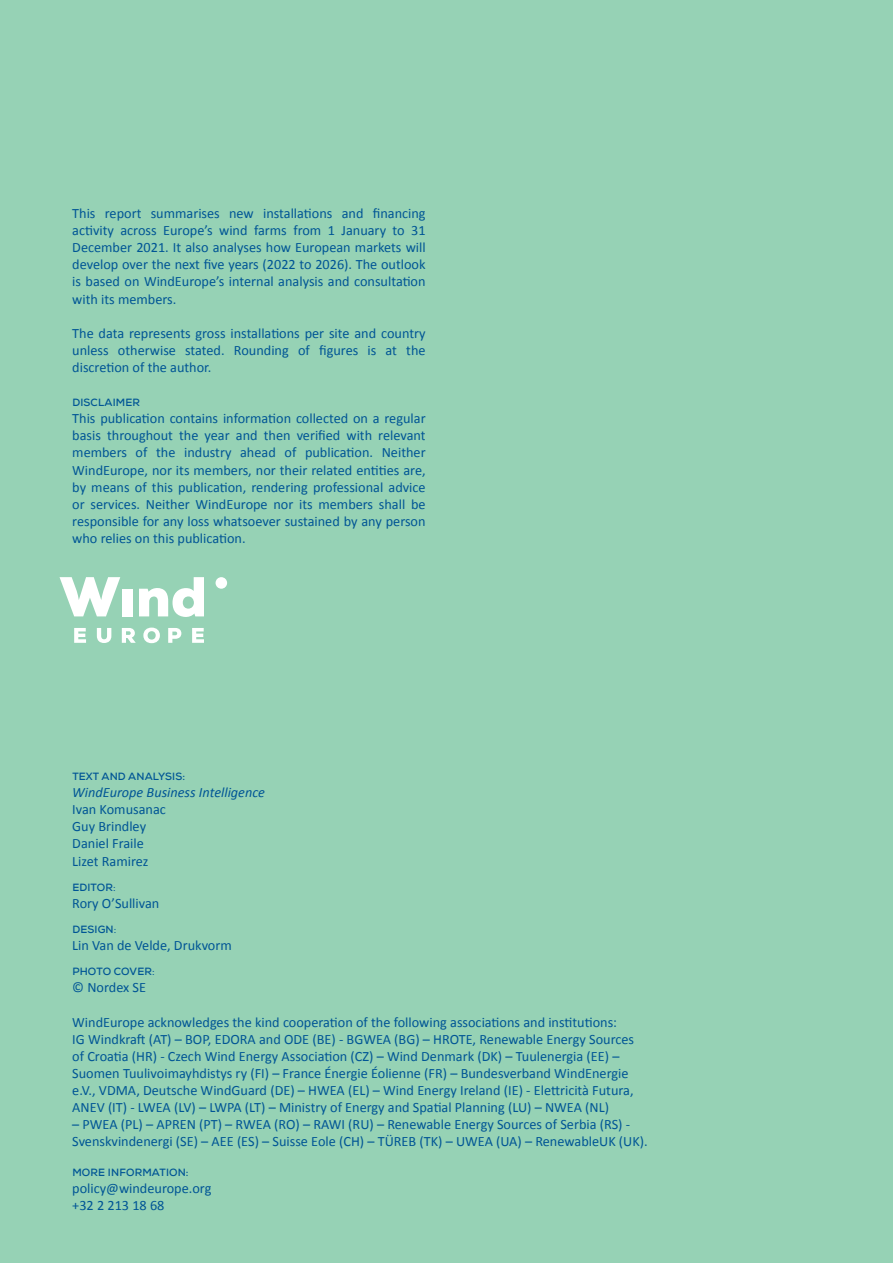
<style>
.page{position:relative;width:893px;height:1263px;background:#96d2b5}
.page>*{position:absolute;margin:0;border:0;box-sizing:border-box;transform-origin:0 0}
.t1{font:14.25px/17.1px "Calibri";color:#005595;text-align:justify}
.t2{font:italic 14.25px "Calibri";color:#005595}
.t3{font:700 10.5px "Nexa";letter-spacing:.015em;color:#005595}
.s1{font-weight:400}
</style>
<div class="page">
<svg style="left:60px;top:577px;width:60px;height:39px"></svg>
<div style="left:216px;top:577px;width:11px;height:12px;background:#fff;border-radius:50%"></div>
<svg style="left:74px;top:628px;width:12px;height:15px"></svg>
<svg style="left:122px;top:628px;width:14px;height:15px"></svg>
<svg style="left:143px;top:628px;width:17px;height:15px"></svg>
<svg style="left:168px;top:628px;width:13px;height:15px"></svg>
<svg style="left:192px;top:628px;width:12px;height:15px"></svg>
<div style="left:122px;top:589px;width:10px;height:27px;background:#fff"></div>
<svg style="left:139px;top:577px;width:65px;height:40px"></svg>
<svg style="left:97px;top:628px;width:14px;height:15px"></svg>
<p class="t1" style="left:72px;top:205px;width:355px">This report summarises new installations and financing activity across Europe’s wind farms from 1 January to 31<br>December 2021. It also analyses how European markets will develop over the next five years (2022 to 2026). The outlook is based on WindEurope’s internal analysis and consultation with its members.</p>
<p class="t1" style="left:72px;top:324px;width:355px">The data represents gross installations per site and country unless otherwise stated. Rounding of figures is at the discretion of the author.</p>
<p class="t3" style="left:72px;top:396px;width:69px">DISCLAIMER</p>
<p class="t1" style="left:72px;top:410px;width:355px">This publication contains information collected on a regular basis throughout the year and then verified with relevant members of the industry ahead of publication. Neither WindEurope, nor its members, nor their related entities are, by means of this publication, rendering professional advice or services. Neither WindEurope nor its members shall be responsible for any loss whatsoever sustained by any person who relies on this publication.</p>
<p class="t3" style="left:72px;top:770px;width:114px">TEXT AND ANALYSIS:</p>
<p class="t2" style="left:72px;top:783px;width:194px">WindEurope Business Intelligence</p>
<p class="t1" style="left:72px;top:801px;width:95px">Ivan Komusanac</p>
<p class="t1" style="left:72px;top:818px;width:75px">Guy Brindley</p>
<p class="t1" style="left:72px;top:835px;width:73px">Daniel Fraile</p>
<p class="t1" style="left:72px;top:852px;width:78px">Lizet Ramirez</p>
<p class="t3" style="left:72px;top:880px;width:45px">EDITOR<span class="s1">:</span></p>
<p class="t1" style="left:72px;top:895px;width:89px">Rory O’Sullivan</p>
<p class="t3" style="left:72px;top:923px;width:46px">DESIGN<span class="s1">:</span></p>
<p class="t1" style="left:72px;top:937px;width:161px">Lin Van de Velde, Drukvorm</p>
<p class="t3" style="left:72px;top:965px;width:84px">PHOTO COVER<span class="s1">:</span></p>
<p class="t1" style="left:72px;top:979px;width:75px">© Nordex SE</p>
<p class="t1" style="left:72px;top:1013px;width:546px">WindEurope acknowledges the kind cooperation of the following associations and institutions:</p>
<p class="t1" style="left:72px;top:1030px;width:563px;text-align:left">IG Windkraft (AT) – BOP, EDORA and ODE (BE) - BGWEA (BG) – HROTE, Renewable Energy Sources of Croatia (HR) - Czech Wind Energy Association (CZ) – Wind Denmark (DK) – Tuulenergia (EE) – Suomen Tuulivoimayhdistys ry (FI) – France Énergie Éolienne (FR) – Bundesverband WindEnergie e.V., VDMA, Deutsche WindGuard (DE) – HWEA (EL) – Wind Energy Ireland (IE) - Elettricità Futura, ANEV (IT) - LWEA (LV) – LWPA (LT) – Ministry of Energy and Spatial Planning (LU) – NWEA (NL)</p>
<p class="t1" style="left:72px;top:1116px;width:577px">– PWEA (PL) – APREN (PT) – RWEA (RO) – RAWI (RU) – Renewable Energy Sources of Serbia (RS) -<br>Svenskvindenergi (SE) – AEE (ES) – Suisse Eole (CH) – TÜREB (TK) – UWEA (UA) – RenewableUK (UK).</p>
<p class="t3" style="left:72px;top:1166px;width:118px">MORE INFORMATION:</p>
<p class="t1" style="left:72px;top:1180px;width:141px">policy@windeurope.org</p>
<p class="t1" style="left:72px;top:1197px;width:94px">+32 2 213 18 68</p>
</div>
